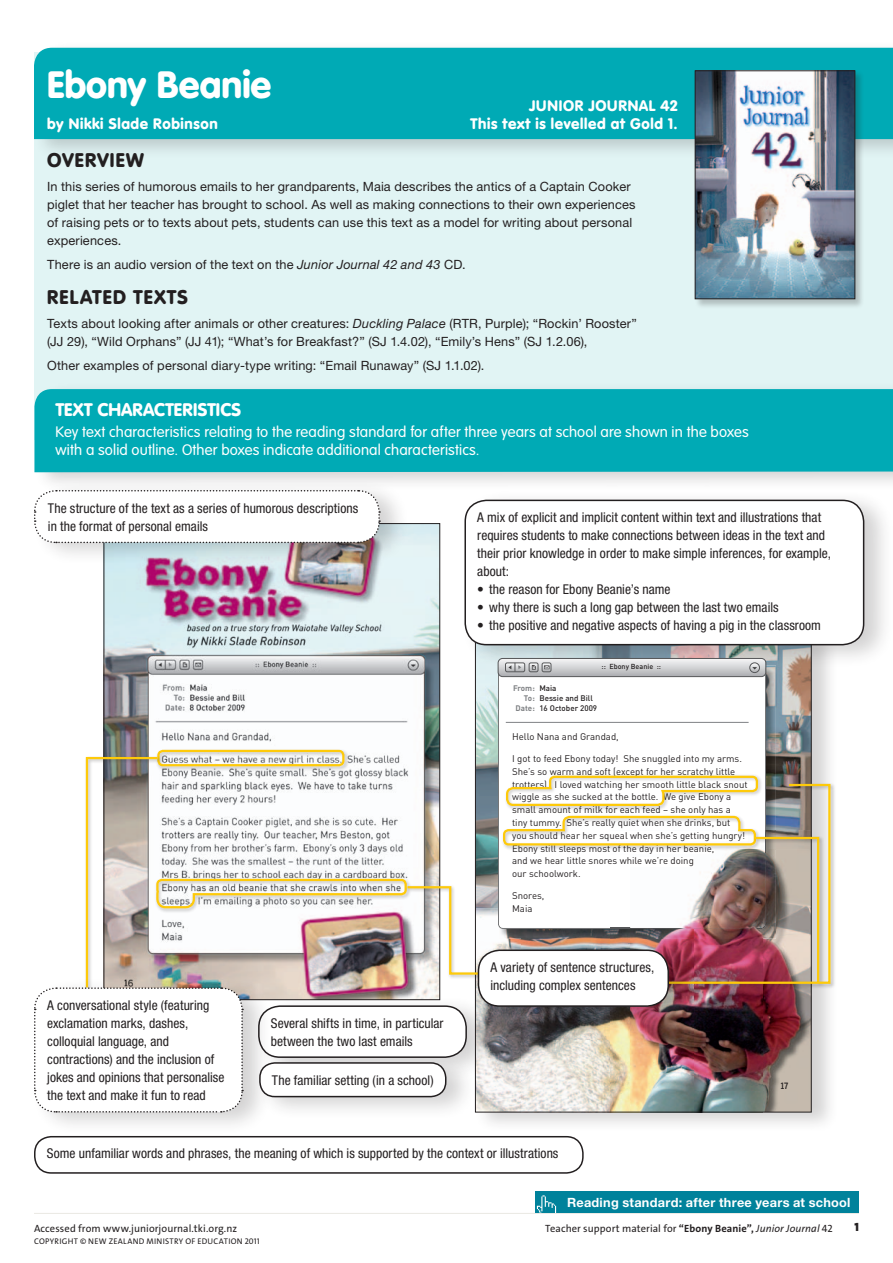
<style>
.page{position:relative;width:893px;height:1263px;background:#fff}
.page>*{position:absolute;margin:0;border:0;box-sizing:border-box;transform-origin:0 0}
.t1{font:900 37.5px "VAG Rounded";color:#fff}
.t2{font:900 19.5px "VAG Rounded";letter-spacing:.065em;color:#231f20}
.t3{font:900 18px "VAG Rounded";letter-spacing:.015em;color:#fff}
.t4{font:300 15px/18px "VAG Rounded";letter-spacing:.01em;color:#fff}
.t5{font:900 15px/18px "VAG Rounded";letter-spacing:.045em;color:#fff;text-align:right}
.t6{font:condensed 13.5px/18px "Helvetica Neue LT Pro";letter-spacing:.005em;color:#231f20}
.t7{font:12.75px/18px "Helvetica Neue LT Pro";letter-spacing:.01em;color:#231f20}
.t8{font:700 12.75px "Helvetica Neue LT Pro";letter-spacing:.02em;color:#fff}
.t9{font:900 12px "The Sans Os F";color:#231f20}
.t10{font:10.5px "The Sans Os F";letter-spacing:.005em;color:#231f20}
.t11{font:9.6px/12.8px "DIN Pro";color:#231f20}
.t12{font:9.6px "Billy";color:#231f20}
.t13{font:8.25px "The Sans Os F";letter-spacing:.035em;color:#231f20}
.t14{font:500 7.95px/9.6px "DIN Pro";color:#231f20}
.t15{font:500 7.2px "DIN Pro";color:#231f20}
.s1{font-style:italic}
.s2{font-weight:700;color:#808285}
.s3{font-weight:700}
</style>
<div class="page">
<hr style="left:34px;top:1213px;width:825px;height:1px;background:#eae8e3">
<img style="left:105px;top:525px;width:333px;height:231px">
<div style="left:474px;top:627px;width:365px;height:506px;background:#231f20;opacity:.2"></div>
<img style="left:477px;top:669px;width:333px;height:240px">
<img style="left:491px;top:909px;width:31px;height:201px">
<img style="left:522px;top:988px;width:241px;height:122px">
<img style="left:766px;top:669px;width:10px;height:105px">
<img style="left:499px;top:929px;width:3px;height:9px">
<svg style="left:498px;top:675px;width:268px;height:254px"></svg>
<svg style="left:498px;top:669px;width:267px;height:8px;background:#adaeb0"></svg>
<hr style="left:506px;top:722px;width:243px;height:1px;background:#808285">
<img style="left:763px;top:988px;width:46px;height:122px">
<div style="left:34px;top:52px;width:859px;height:388px;background:#e1f4f4"></div>
<div style="left:33px;top:40px;width:860px;height:120px;background:#231f20;opacity:.2"></div>
<div style="left:34px;top:48px;width:859px;height:91px;background:#00aab5"></div>
<div style="left:34px;top:381px;width:859px;height:112px;background:#231f20;opacity:.2"></div>
<div style="left:34px;top:389px;width:859px;height:83px;background:#00aab5"></div>
<div style="left:155px;top:748px;width:194px;height:23px;background:#231f20;opacity:.3"></div>
<div style="left:157px;top:750px;width:187px;height:16px;border:2px solid #feca0a;border-radius:4px"></div>
<div style="left:654px;top:782px;width:181px;height:206px;background:#231f20;opacity:.3"></div>
<img style="left:502px;top:774px;width:330px;height:211px">
<div style="left:694px;top:70px;width:171px;height:239px;background:#231f20;opacity:.25"></div>
<img style="left:697px;top:72px;width:156px;height:225px">
<div style="left:695px;top:70px;width:160px;height:229px;border:1px solid #231f20"></div>
<div style="left:31px;top:480px;width:379px;height:86px;background:#231f20;opacity:.2"></div>
<svg style="left:33px;top:489px;width:348px;height:55px"></svg>
<div style="left:461px;top:489px;width:432px;height:180px;background:#231f20;opacity:.2"></div>
<div style="left:465px;top:500px;width:399px;height:145px;background:#fff;border-radius:21px"></div>
<div style="left:464px;top:500px;width:400px;height:145px;border:2px solid #231f20;border-radius:21px"></div>
<div style="left:31px;top:977px;width:242px;height:158px;background:#231f20;opacity:.2"></div>
<svg style="left:33px;top:756px;width:458px;height:357px"></svg>
<div style="left:34px;top:1136px;width:550px;height:38px;border:2px solid #231f20;border-radius:17px"></div>
<div style="left:561px;top:1192px;width:298px;height:21px;background:#00829b"></div>
<div style="left:535px;top:1192px;width:26px;height:21px;background:#00829b"></div>
<svg style="left:537px;top:1195px;width:19px;height:18px"></svg>
<div style="left:256px;top:1052px;width:220px;height:68px;background:#231f20;opacity:.2"></div>
<div style="left:260px;top:1063px;width:186px;height:33px;background:#fff;border-radius:15px"></div>
<div style="left:259px;top:1062px;width:187px;height:35px;border:2px solid #231f20;border-radius:15px"></div>
<div style="left:474px;top:939px;width:225px;height:91px;background:#231f20;opacity:.2"></div>
<div style="left:478px;top:950px;width:190px;height:56px;background:#fff;border-radius:21px"></div>
<div style="left:478px;top:949px;width:191px;height:58px;border:2px solid #231f20;border-radius:21px"></div>
<h1 class="t1" style="left:47px;top:62px;width:226px">EBONY BEANIE</h1>
<p class="t5" style="left:47px;top:114px;width:172px">BY NIKKI SLADE ROBINSON</p>
<h2 class="t2" style="left:47px;top:148px;width:98px">OVERVIEW</h2>
<p class="t7" style="left:47px;top:177px;width:590px">In this series of humorous emails to her grandparents, Maia describes the antics of a Captain Cooker piglet that her teacher has brought to school. As well as making connections to their own experiences of raising pets or to texts about pets, students can use this text as a model for writing about personal experiences.</p>
<p class="t7" style="left:47px;top:255px;width:420px">There is an audio version of the text on the <span class="s1">Junior Journal 42 and 43</span> CD.</p>
<h2 class="t2" style="left:47px;top:285px;width:142px">RELATED TEXTS</h2>
<p class="t7" style="left:47px;top:314px;width:591px">Texts about looking after animals or other creatures: <span class="s1">Duckling Palace</span> (RTR, Purple); “Rockin’ Rooster” (JJ 29), “Wild Orphans” (JJ 41); “What’s for Breakfast?” (SJ 1.4.02), “Emily’s Hens” (SJ 1.2.06),</p>
<p class="t7" style="left:47px;top:356px;width:439px">Other examples of personal diary-type writing: “Email Runaway” (SJ 1.1.02).</p>
<p class="t5" style="left:471px;top:97px;width:209px">JUNIOR JOURNAL 42<br>THIS TEXT IS LEVELLED AT GOLD 1.</p>
<h3 class="t3" style="left:56px;top:399px;width:187px">TEXT CHARACTERISTICS</h3>
<p class="t4" style="left:56px;top:422px;width:694px">Key text characteristics relating to the reading standard for after three years at school are shown in the boxes with a solid outline. Other boxes indicate additional characteristics.</p>
<p class="t6" style="left:48px;top:499px;width:312px">The structure of the text as a series of humorous descriptions in the format of personal emails</p>
<p class="t6" style="left:477px;top:508px;width:355px">A mix of explicit and implicit content within text and illustrations that requires students to make connections between ideas in the text and their prior knowledge in order to make simple inferences, for example, about:</p>
<p class="t6" style="left:477px;top:580px;width:195px">• the reason for Ebony Beanie’s name</p>
<p class="t6" style="left:477px;top:598px;width:303px">• why there is such a long gap between the last two emails</p>
<p class="t6" style="left:477px;top:616px;width:345px">• the positive and negative aspects of having a pig in the classroom</p>
<p class="t15" style="left:601px;top:662px;width:61px">:: Ebony Beanie ::</p>
<p class="t14" style="left:524px;top:683px;width:70px;text-indent:-11px"><span class="s2">From:</span> Maia<br><span class="s2">To:</span> Bessie and Bill</p>
<p class="t14" style="left:516px;top:703px;width:83px"><span class="s2">Date:</span> 16 October 2009</p>
<p class="t11" style="left:512px;top:730px;width:108px">Hello Nana and Grandad,</p>
<p class="t11" style="left:512px;top:752px;width:237px">I got to feed Ebony today! She snuggled into my arms.<br>She’s so warm and soft (except for her scratchy little trotters). I loved watching her smooth little black snout wiggle as she sucked at the bottle. We give Ebony a small amount of milk for each feed – she only has a tiny tummy. She’s really quiet when she drinks, but<br>you should hear her squeal when she’s getting hungry!<br>Ebony still sleeps most of the day in her beanie,<br>and we hear little snores while we’re doing<br>our schoolwork.</p>
<p class="t11" style="left:512px;top:889px;width:34px">Snores,<br>Maia</p>
<p class="t6" style="left:47px;top:996px;width:179px">A conversational style (featuring exclamation marks, dashes, colloquial language, and contractions) and the inclusion of jokes and opinions that personalise the text and make it fun to read</p>
<p class="t6" style="left:271px;top:1014px;width:174px">Several shifts in time, in particular between the two last emails</p>
<p class="t6" style="left:272px;top:1071px;width:163px">The familiar setting (in a school)</p>
<p class="t6" style="left:490px;top:958px;width:165px">A variety of sentence structures, including complex sentences</p>
<p class="t6" style="left:47px;top:1144px;width:513px">Some unfamiliar words and phrases, the meaning of which is supported by the context or illustrations</p>
<p class="t12" style="left:781px;top:1081px;width:9px">17</p>
<p class="t8" style="left:567px;top:1194px;width:285px">Reading standard: after three years at school</p>
<p class="t10" style="left:34px;top:1222px;width:205px">Accessed from www.juniorjournal.tki.org.nz</p>
<p class="t10" style="left:545px;top:1222px;width:289px">Teacher support material for <span class="s3">“Ebony Beanie”,</span> <span class="s1">Junior Journal</span> 42</p>
<p class="t9" style="left:854px;top:1219px;width:6px">1</p>
<p class="t13" style="left:34px;top:1235px;width:227px">Copyright © New Zealan d Min istry of Education 2011</p>
</div>
